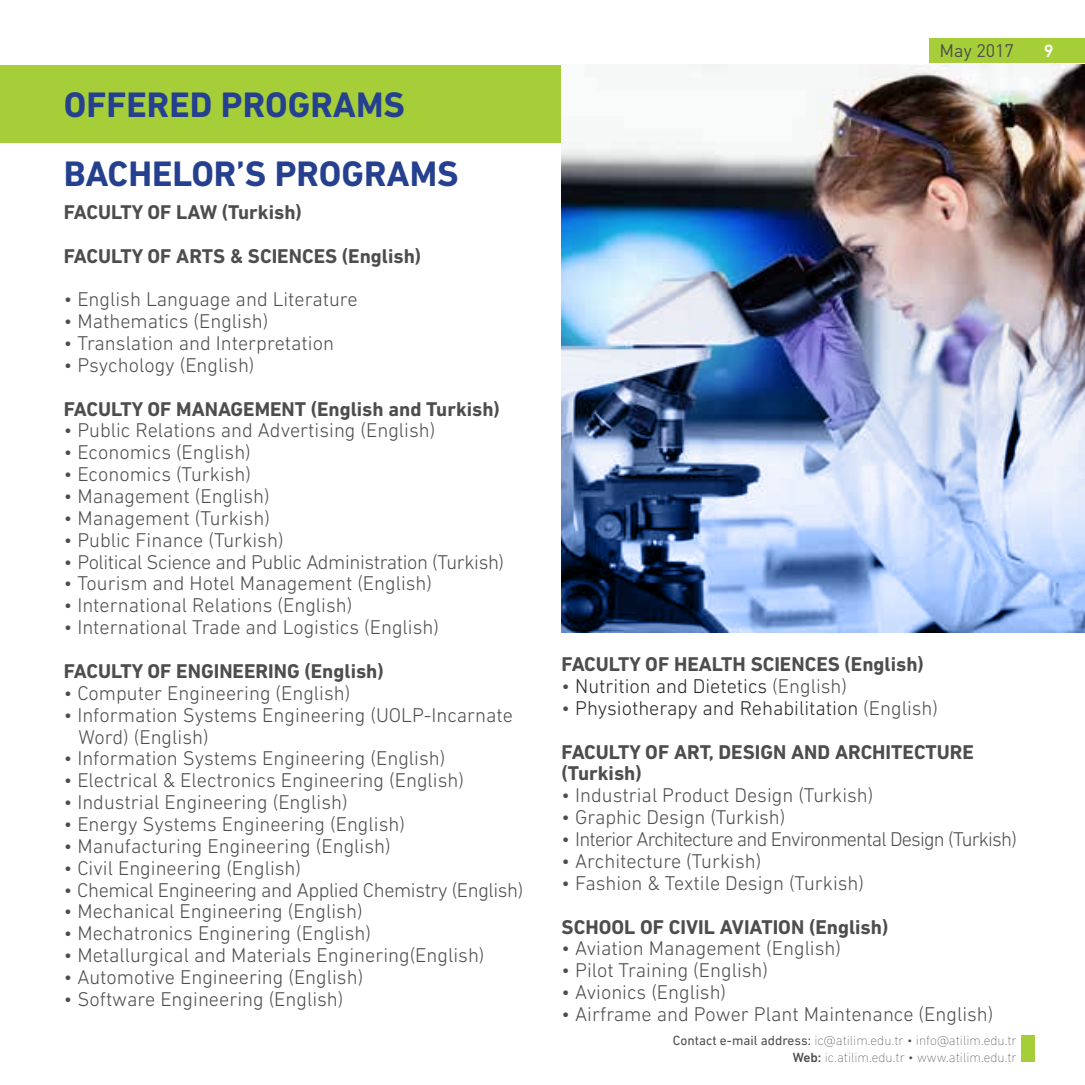
<style>
.page{position:relative;width:1085px;height:1085px;background:#fff}
.page>*{position:absolute;margin:0;border:0;box-sizing:border-box;transform-origin:0 0}
.t1{font:700 36px/69.8px "DIN Next LT Pro";color:#25408f}
.t2{font:300 20.25px/21.8px "DIN Next LT Pro";color:#4d4d4f}
.t3{font:700 20.25px/43.6px "DIN Next LT Pro";color:#4d4d4f}
.t4{font:300 20.25px "DIN Next LT Pro";letter-spacing:-.02em;color:#4d4d4f}
.t5{font:300 20.25px "DIN Next LT Pro";letter-spacing:-.04em;color:#4d4d4f}
.t6{font:300 20.25px "DIN Next LT Pro";color:#272726}
.t7{font:18px "DIN Pro";color:#4d4d4f}
.t8{font:500 18px "DIN Next LT Pro";color:#fff}
.t9{font:200 13.5px/16.2px "DIN Next LT Pro";color:#4d4d4f;text-align:right}
.s1{color:#4d4d4f}
.s2{font-weight:300}
.s3{font-weight:300;color:#272726}
.s4{font-weight:400}
.s5{font-weight:500}
</style>
<div class="page">
<div style="left:1020px;top:1035px;width:14px;height:26px;background:#a6ce39"></div>
<div style="left:0;top:65px;width:1083px;height:77px;background:#a6ce39"></div>
<img style="left:561px;top:65px;width:523px;height:567px">
<div style="left:929px;top:38px;width:155px;height:25px;background:#a6ce39"></div>
<h1 class="t1" style="left:64px;top:69px;width:396px">OFFERED PROGRAMS<br>BACHELOR’S PROGRAMS</h1>
<p class="t3" style="left:64px;top:190px;width:359px">FACULTY OF LAW (Turkish)<br>FACULTY OF ARTS &amp; SCIENCES (English)</p>
<p class="t2" style="left:64px;top:288px;width:295px">• English Language and Literature</p>
<p class="t2" style="left:64px;top:310px;width:206px">• Mathematics (English)</p>
<p class="t2" style="left:64px;top:332px;width:271px">• Translation and Interpretation</p>
<p class="t2" style="left:64px;top:354px;width:192px">• Psychology (English)</p>
<p class="t3" style="left:64px;top:387px;width:437px">FACULTY OF MANAGEMENT (English and Turkish)</p>
<p class="t2" style="left:64px;top:419px;width:373px">• Public Relations and Advertising (English)</p>
<p class="t2" style="left:64px;top:441px;width:188px">• Economics (English)</p>
<p class="t2" style="left:64px;top:463px;width:189px">• Economics (Turkish)</p>
<p class="t2" style="left:64px;top:485px;width:207px">• Management (English)</p>
<p class="t2" style="left:64px;top:507px;width:207px">• Management (Turkish)</p>
<p class="t2" style="left:64px;top:528px;width:221px">• Public Finance (Turkish)</p>
<p class="t4" style="left:64px;top:550px;width:442px">• Political Science and Public Administration (Turkish)</p>
<p class="t2" style="left:64px;top:572px;width:370px">• Tourism and Hotel Management (English)</p>
<p class="t2" style="left:64px;top:594px;width:290px">• International Relations (English)</p>
<p class="t2" style="left:64px;top:616px;width:377px">• International Trade and Logistics (English)</p>
<p class="t3" style="left:64px;top:649px;width:321px">FACULTY OF ENGINEERING (English)</p>
<p class="t2" style="left:64px;top:681px;width:288px">• Computer Engineering (English)</p>
<p class="t2" style="left:78px;top:703px;width:436px;text-indent:-15px">• Information Systems Engineering (UOLP-Incarnate<br>Word) (English)</p>
<p class="t2" style="left:64px;top:747px;width:383px">• Information Systems Engineering (English)</p>
<p class="t2" style="left:64px;top:769px;width:401px">• Electrical &amp; Electronics Engineering (English)</p>
<p class="t2" style="left:64px;top:791px;width:285px">• Industrial Engineering (English)</p>
<p class="t2" style="left:64px;top:812px;width:342px">• Energy Systems Engineering (English)</p>
<p class="t2" style="left:64px;top:834px;width:328px">• Manufacturing Engineering (English)</p>
<p class="t2" style="left:64px;top:856px;width:239px">• Civil Engineering (English)</p>
<p class="t4" style="left:64px;top:877px;width:461px">• Chemical Engineering and Applied Chemistry (English)</p>
<p class="t2" style="left:64px;top:900px;width:300px">• Mechanical Engineering (English)</p>
<p class="t2" style="left:64px;top:922px;width:308px">• Mechatronics Enginering (English)</p>
<p class="t2" style="left:64px;top:944px;width:422px">• Metallurgical and Materials Enginering(English)</p>
<p class="t2" style="left:64px;top:965px;width:301px">• Automotive Engineering (English)</p>
<p class="t2" style="left:64px;top:987px;width:281px">• Software Engineering (English)</p>
<p class="t7" style="left:939px;top:38px;width:76px">May 2017</p>
<p class="t8" style="left:1043px;top:40px;width:11px">9</p>
<p class="t3" style="left:561px;top:642px;width:364px">FACULTY OF HEALTH SCIENCES (English)</p>
<p class="t6" style="left:561px;top:674px;width:287px"><span class="s1">•</span> Nutrition and Dietetics <span class="s1">(English)</span></p>
<p class="t3" style="left:561px;top:686px;width:413px"><span class="s2">•</span> <span class="s3">Physiotherapy and Rehabilitation</span> <span class="s2">(English)<br></span>FACULTY OF ART, DESIGN AND ARCHITECTURE</p>
<p class="t3" style="left:561px;top:751px;width:82px">(Turkish)</p>
<p class="t2" style="left:561px;top:784px;width:313px">• Industrial Product Design (Turkish)</p>
<p class="t2" style="left:561px;top:806px;width:225px">• Graphic Design (Turkish)</p>
<p class="t5" style="left:561px;top:827px;width:456px">• Interior Architecture and Environmental Design (Turkish)</p>
<p class="t2" style="left:561px;top:849px;width:201px">• Architecture (Turkish)</p>
<p class="t2" style="left:561px;top:871px;width:304px">• Fashion &amp; Textile Design (Turkish)</p>
<p class="t3" style="left:561px;top:904px;width:328px">SCHOOL OF CIVIL AVIATION (English)</p>
<p class="t2" style="left:561px;top:937px;width:281px">• Aviation Management (English)</p>
<p class="t2" style="left:561px;top:959px;width:208px">• Pilot Training (English)</p>
<p class="t2" style="left:561px;top:980px;width:166px">• Avionics (English)</p>
<p class="t2" style="left:561px;top:1002px;width:433px">• Airframe and Power Plant Maintenance (English)</p>
<p class="t9" style="left:672px;top:1032px;width:345px"><span class="s4">Contact e-mail address:</span> ic@atilim.edu.tr • info@atilim.edu.tr<br><span class="s5">Web:</span> ic.atilim.edu.tr • www.atilim.edu.tr</p>
</div>
